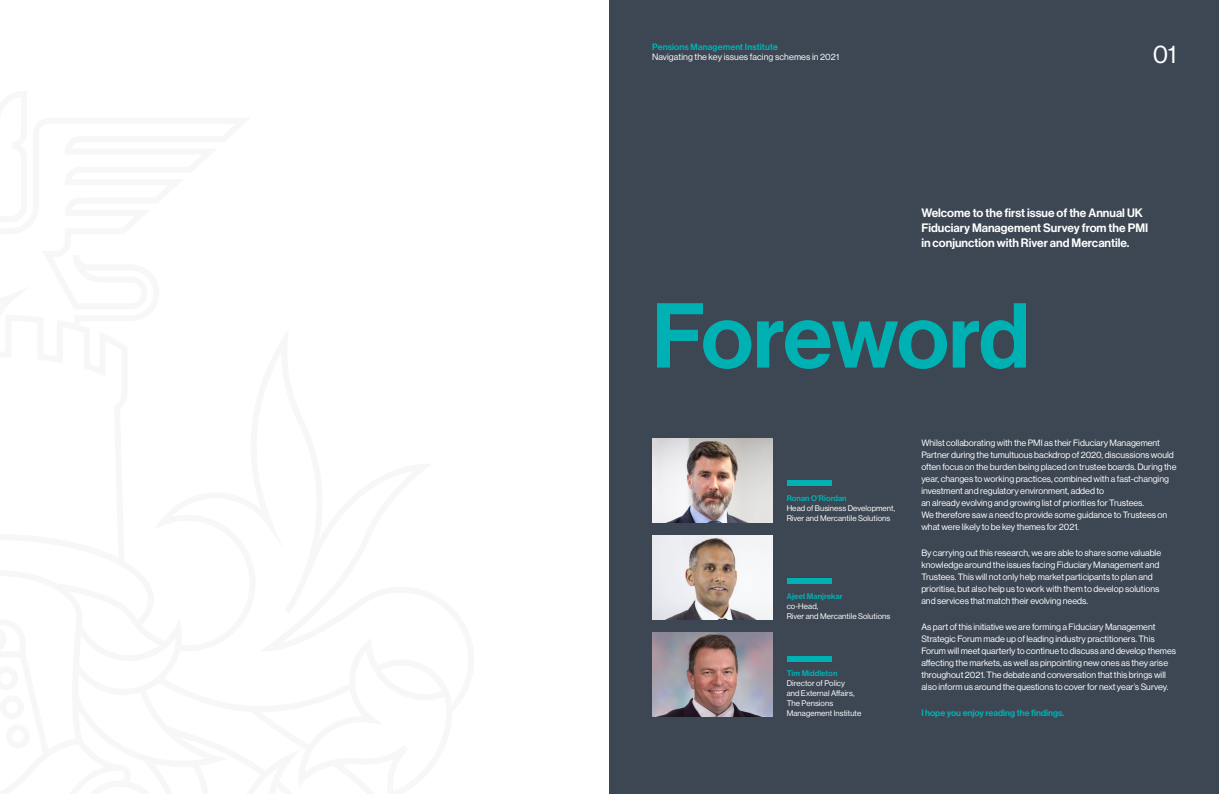
<style>
.page{position:relative;width:1219px;height:794px;background:#fff}
.page>*{position:absolute;margin:0;border:0;box-sizing:border-box;transform-origin:0 0}
.t1{font:500 90px "Haas Grot Disp 65";letter-spacing:-.015em;color:#00b1b3}
.t2{font:25px "Haas Grot Disp 55 Roman";color:#fff}
.t3{font:500 12px/15px "Haas Grot Disp 65";color:#fff}
.t4{font:9px/12px "Haas Grot Disp 55 Roman";color:#fff}
.t5{font:500 9px "Haas Grot Disp 65";color:#00b1b3}
.t6{font:8px/10px "Haas Grot Disp 55 Roman";letter-spacing:.01em;color:#fff}
.t7{font:500 8px "Haas Grot Disp 65";letter-spacing:.01em;color:#00b1b3}
.s1{font-family:"Haas Grot Disp 65";font-weight:500;color:#00b1b3}
</style>
<div class="page">
<div style="left:609px;top:0;width:610px;height:794px;background:#3d4653"></div>
<img style="left:652px;top:438px;width:120px;height:84px">
<img style="left:652px;top:535px;width:120px;height:84px">
<img style="left:652px;top:633px;width:120px;height:83px">
<div style="left:787px;top:480px;width:44px;height:6px;background:#00b1b3"></div>
<div style="left:787px;top:578px;width:44px;height:5px;background:#00b1b3"></div>
<div style="left:787px;top:655px;width:44px;height:6px;background:#00b1b3"></div>
<p class="t5" style="left:652px;top:42px;width:127px">Pensions Management Institute</p>
<p class="t4" style="left:652px;top:51px;width:189px">Navigating the key issues facing schemes in 2021</p>
<p class="t2" style="left:1153px;top:40px;width:25px">01</p>
<p class="t3" style="left:921px;top:206px;width:228px">Welcome to the first issue of the Annual UK<br>Fiduciary Management Survey from the PMI in conjunction with River and Mercantile.</p>
<p class="t1" style="left:652px;top:284px;width:379px">Foreword</p>
<p class="t7" style="left:787px;top:494px;width:62px">Ronan O’Riordan</p>
<p class="t6" style="left:787px;top:503px;width:110px">Head of Business Development,<br>River and Mercantile Solutions</p>
<p class="t7" style="left:787px;top:591px;width:57px">Ajeet Manjrekar</p>
<p class="t6" style="left:787px;top:601px;width:105px">co-Head,<br>River and Mercantile Solutions</p>
<p class="t6" style="left:787px;top:668px;width:76px"><span class="s1">Tim Middleton<br></span>Director of Policy<br>and External Affairs,<br>The Pensions<br>Management Institute</p>
<p class="t4" style="left:921px;top:437px;width:257px">Whilst collaborating with the PMI as their Fiduciary Management Partner during the tumultuous backdrop of 2020, discussions would often focus on the burden being placed on trustee boards. During the year, changes to working practices, combined with a fast-changing investment and regulatory environment, added to<br>an already evolving and growing list of priorities for Trustees.<br>We therefore saw a need to provide some guidance to Trustees on what were likely to be key themes for 2021.</p>
<p class="t4" style="left:921px;top:547px;width:241px">By carrying out this research, we are able to share some valuable knowledge around the issues facing Fiduciary Management and Trustees. This will not only help market participants to plan and prioritise, but also help us to work with them to develop solutions and services that match their evolving needs.</p>
<p class="t4" style="left:921px;top:621px;width:256px">As part of this initiative we are forming a Fiduciary Management Strategic Forum made up of leading industry practitioners. This Forum will meet quarterly to continue to discuss and develop themes affecting the markets, as well as pinpointing new ones as they arise throughout 2021. The debate and conversation that this brings will also inform us around the questions to cover for next year’s Survey.</p>
<p class="t5" style="left:921px;top:708px;width:145px">I hope you enjoy reading the findings.</p>
</div>
